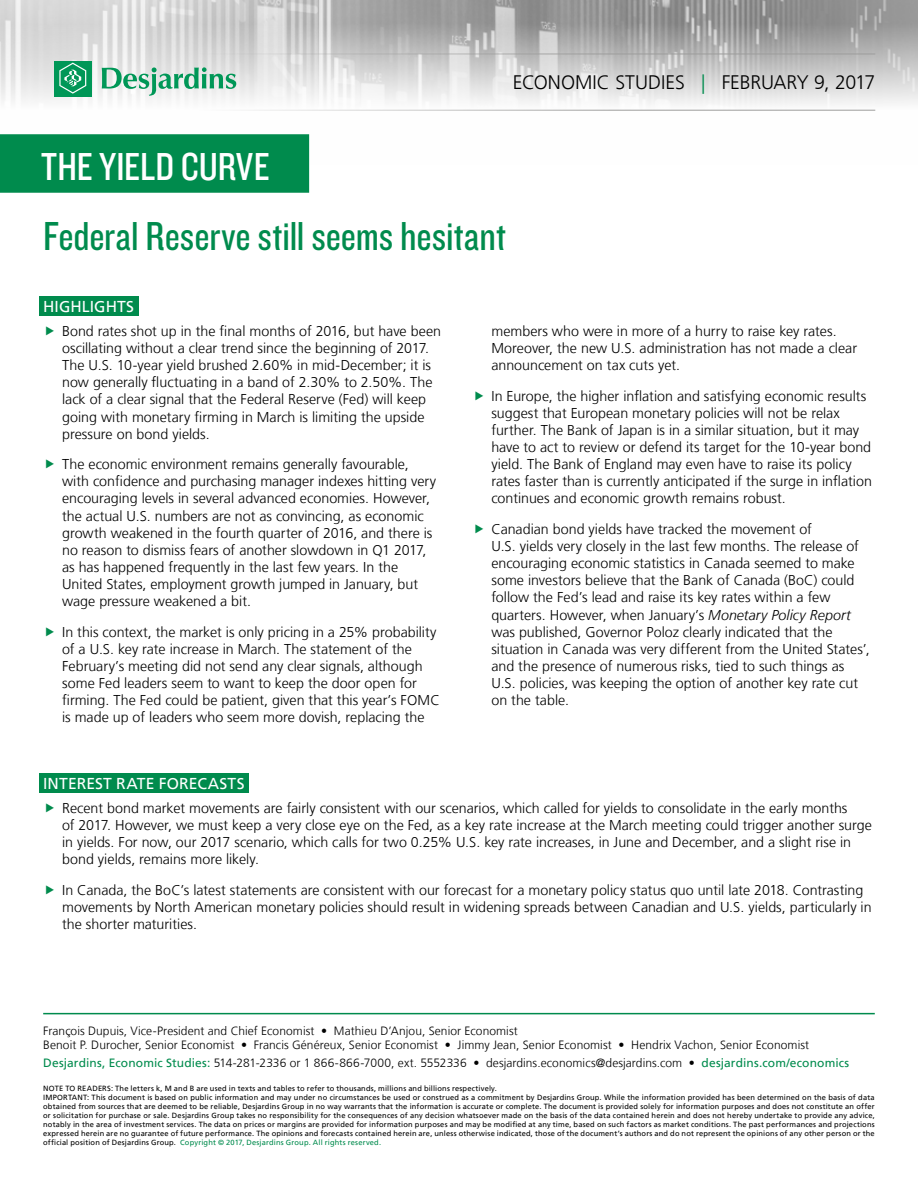
<style>
.page{position:relative;width:918px;height:1188px;background:#fff}
.page>*{position:absolute;margin:0;border:0;box-sizing:border-box;transform-origin:0 0}
.t1{font:42px "Knockout 29 Junior Ltweight";color:#008b4d}
.t2{font:40.5px "Knockout 29 Junior Ltweight";color:#fff}
.t3{font:300 19.5px "Frutiger LT";letter-spacing:-.005em;color:#000}
.t4{font:15.75px "Frutiger LT";letter-spacing:.005em;color:#fff}
.t5{font:300 14.25px/17.1px "Frutiger LT";color:#000}
.t6{font:300 12px/14.4px "Frutiger LT";letter-spacing:.005em;color:#000}
.t7{font:7.5px/9px "Frutiger LT";letter-spacing:.02em;color:#000}
.s1{color:#008b4d}
.s2{font-style:italic}
.s3{font-weight:400;color:#008b4d}
</style>
<div class="page">
<img style="left:0;top:0;width:918px;height:164px">
<hr style="left:43px;top:54px;width:832px;height:1px;background:#9d9d9c">
<hr style="left:43px;top:110px;width:832px;height:1px;background:#9d9d9c">
<div style="left:54px;top:61px;width:38px;height:36px;background:#009757"></div>
<svg style="left:59px;top:63px;width:27px;height:31px"></svg>
<svg style="left:102px;top:67px;width:134px;height:29px"></svg>
<div style="left:0;top:135px;width:308px;height:57px;background:#008b4d"></div>
<div style="left:0;top:134px;width:309px;height:59px;border:2px solid #008b4d"></div>
<hr style="left:43px;top:1013px;width:832px;height:1px;background:#008b4d">
<div style="left:39px;top:296px;width:99px;height:20px;background:#008b4d"></div>
<div style="left:39px;top:773px;width:210px;height:20px;background:#008b4d"></div>
<h3 class="t3" style="left:513px;top:72px;width:364px">ECONOMIC STUDIES <span class="s1">|</span> FEBRUARY 9, 2017</h3>
<h2 class="t2" style="left:41px;top:140px;width:230px">THE YIELD CURVE</h2>
<h1 class="t1" style="left:43px;top:209px;width:464px">Federal Reserve still seems hesitant</h1>
<p class="t4" style="left:43px;top:297px;width:92px">HIGHLIGHTS</p>
<p class="t5" style="left:62px;top:323px;width:380px">Bond rates shot up in the final months of 2016, but have been oscillating without a clear trend since the beginning of 2017.<br>The U.S. 10‑year yield brushed 2.60% in mid-December; it is now generally fluctuating in a band of 2.30% to 2.50%. The lack of a clear signal that the Federal Reserve (Fed) will keep going with monetary firming in March is limiting the upside pressure on bond yields.</p>
<p class="t5" style="left:62px;top:456px;width:375px">The economic environment remains generally favourable, with confidence and purchasing manager indexes hitting very encouraging levels in several advanced economies. However, the actual U.S. numbers are not as convincing, as economic growth weakened in the fourth quarter of 2016, and there is no reason to dismiss fears of another slowdown in Q1 2017, as has happened frequently in the last few years. In the United States, employment growth jumped in January, but wage pressure weakened a bit.</p>
<p class="t5" style="left:62px;top:623px;width:379px">In this context, the market is only pricing in a 25% probability of a U.S. key rate increase in March. The statement of the February’s meeting did not send any clear signals, although some Fed leaders seem to want to keep the door open for firming. The Fed could be patient, given that this year’s FOMC is made up of leaders who seem more dovish, replacing the</p>
<p class="t5" style="left:491px;top:323px;width:367px">members who were in more of a hurry to raise key rates.<br>Moreover, the new U.S. administration has not made a clear announcement on tax cuts yet.</p>
<p class="t5" style="left:491px;top:388px;width:382px">In Europe, the higher inflation and satisfying economic results suggest that European monetary policies will not be relax further. The Bank of Japan is in a similar situation, but it may have to act to review or defend its target for the 10‑year bond yield. The Bank of England may even have to raise its policy rates faster than is currently anticipated if the surge in inflation continues and economic growth remains robust.</p>
<p class="t5" style="left:491px;top:521px;width:380px">Canadian bond yields have tracked the movement of<br>U.S. yields very closely in the last few months. The release of encouraging economic statistics in Canada seemed to make some investors believe that the Bank of Canada (BoC) could follow the Fed’s lead and raise its key rates within a few quarters. However, when January’s <span class="s2">Monetary Policy Report </span>was published, Governor Poloz clearly indicated that the situation in Canada was very different from the United States’, and the presence of numerous risks, tied to such things as U.S. policies, was keeping the option of another key rate cut on the table.</p>
<p class="t4" style="left:43px;top:774px;width:203px">INTEREST RATE FORECASTS</p>
<p class="t5" style="left:62px;top:799px;width:811px">Recent bond market movements are fairly consistent with our scenarios, which called for yields to consolidate in the early months<br>of 2017. However, we must keep a very close eye on the Fed, as a key rate increase at the March meeting could trigger another surge in yields. For now, our 2017 scenario, which calls for two 0.25% U.S. key rate increases, in June and December, and a slight rise in bond yields, remains more likely.</p>
<p class="t5" style="left:62px;top:881px;width:811px">In Canada, the BoC’s latest statements are consistent with our forecast for a monetary policy status quo until late 2018. Contrasting movements by North American monetary policies should result in widening spreads between Canadian and U.S. yields, particularly in the shorter maturities.</p>
<p class="t6" style="left:43px;top:1023px;width:768px">François Dupuis, Vice-President and Chief Economist • Mathieu D’Anjou, Senior Economist<br>Benoit P. Durocher, Senior Economist • Francis Généreux, Senior Economist • Jimmy Jean, Senior Economist • Hendrix Vachon, Senior Economist</p>
<p class="t6" style="left:43px;top:1056px;width:808px"><span class="s3">Desjardins, Economic Studies:</span> 514‑281‑2336 or 1 866‑866‑7000, ext. 5552336 • desjardins.economics@desjardins.com • <span class="s3">desjardins.com/economics</span></p>
<p class="t7" style="left:43px;top:1084px;width:833px">NOTE TO READERS: The letters k, M and B are used in texts and tables to refer to thousands, millions and billions respectively.<br>IMPORTANT: This document is based on public information and may under no circumstances be used or construed as a commitment by Desjardins Group. While the information provided has been determined on the basis of data obtained from sources that are deemed to be reliable, Desjardins Group in no way warrants that the information is accurate or complete. The document is provided solely for information purposes and does not constitute an offer or solicitation for purchase or sale. Desjardins Group takes no responsibility for the consequences of any decision whatsoever made on the basis of the data contained herein and does not hereby undertake to provide any advice, notably in the area of investment services. The data on prices or margins are provided for information purposes and may be modified at any time, based on such factors as market conditions. The past performances and projections expressed herein are no guarantee of future performance. The opinions and forecasts contained herein are, unless otherwise indicated, those of the document’s authors and do not represent the opinions of any other person or the official position of Desjardins Group. <span class="s1">Copyright © 2017, Desjardins Group. All rights reserved.</span></p>
</div>
